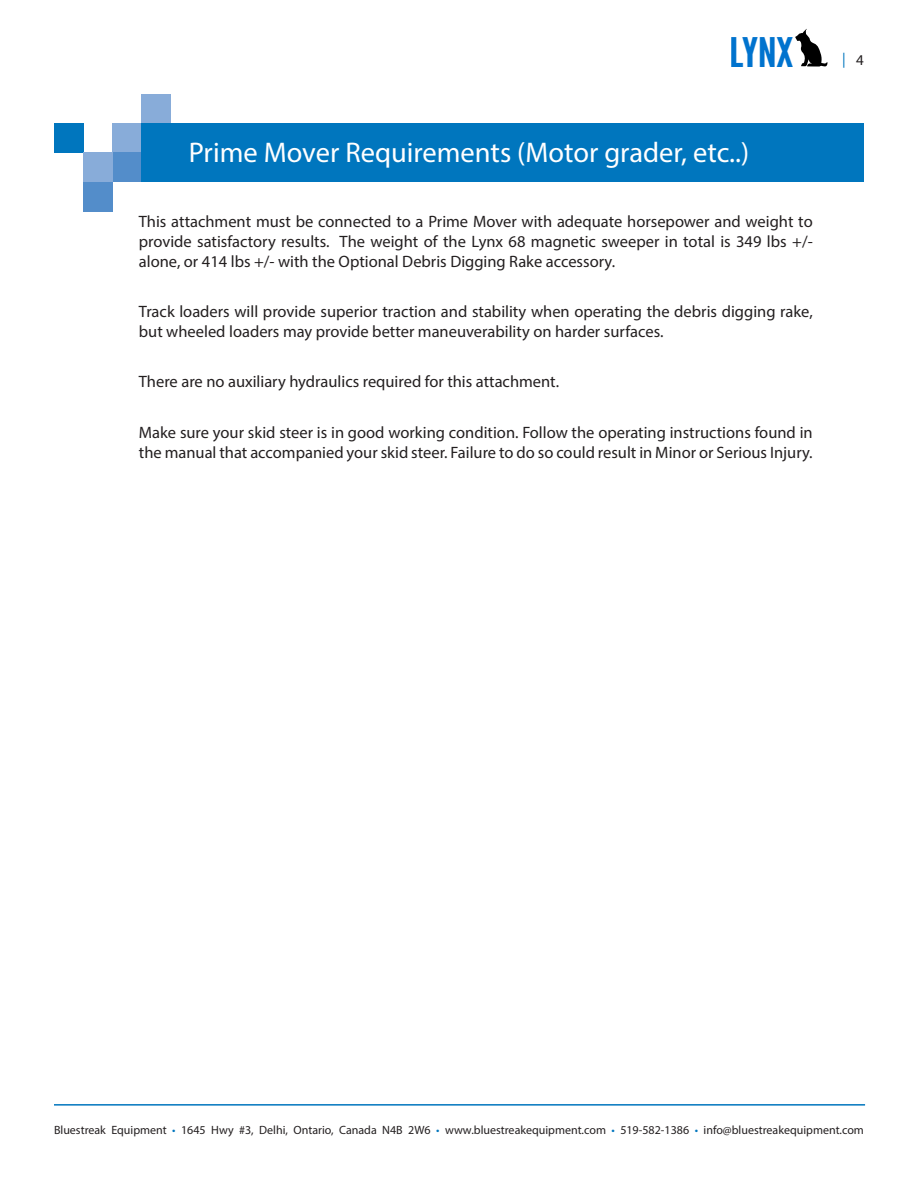
<style>
.page{position:relative;width:918px;height:1188px;background:#fff}
.page>*{position:absolute;margin:0;border:0;box-sizing:border-box;transform-origin:0 0}
.t1{font:40.65px "League Gothic";color:#0073ce;scale:1.15 1}
.t2{font:28.5px "Myriad Pro";color:#fff}
.chart_body{font:16.5px/19.8px "Myriad Pro";color:#231f20}
.t3{font:15px "Myriad Pro";color:#0076be}
.t4{font:12px "Myriad Pro";color:#231f20}
.s1{color:#231f20}
.s2{color:#0076be}
</style>
<div class="page">
<hr style="left:54px;top:1104px;width:811px;height:2px;background:#0076be">
<svg style="left:795px;top:29px;width:32px;height:38px"></svg>
<div style="left:54px;top:124px;width:29px;height:29px;background:#0076be"></div>
<div style="left:112px;top:124px;width:30px;height:29px;background:#88acd9"></div>
<div style="left:112px;top:153px;width:30px;height:29px;background:#538dca"></div>
<div style="left:83px;top:153px;width:29px;height:29px;background:#88acd9"></div>
<div style="left:83px;top:182px;width:29px;height:29px;background:#538dca"></div>
<div style="left:142px;top:94px;width:29px;height:30px;background:#88acd9"></div>
<div style="left:142px;top:124px;width:722px;height:58px;background:#0076be"></div>
<h1 class="t1" style="left:729px;top:28px;width:57px">LYNX</h1>
<p class="t2" style="left:189px;top:135px;width:562px">Prime Mover Requirements (Motor grader, etc..)</p>
<p class="chart_body" style="left:139px;top:211px;width:675px;text-align:justify">This attachment must be connected to a Prime Mover with adequate horsepower and weight to provide satisfactory results. The weight of the Lynx 68 magnetic sweeper in total is 349 lbs +/- alone, or 414 lbs +/- with the Optional Debris Digging Rake accessory.</p>
<p class="chart_body" style="left:139px;top:301px;width:675px">Track loaders will provide superior traction and stability when operating the debris digging rake, but wheeled loaders may provide better maneuverability on harder surfaces.</p>
<p class="chart_body" style="left:139px;top:372px;width:422px">There are no auxiliary hydraulics required for this attachment.</p>
<p class="chart_body" style="left:139px;top:422px;width:675px">Make sure your skid steer is in good working condition. Follow the operating instructions found in the manual that accompanied your skid steer. Failure to do so could result in Minor or Serious Injury.</p>
<p class="t3" style="left:842px;top:49px;width:23px">| <span class="s1">4</span></p>
<p class="t4" style="left:54px;top:1123px;width:811px">Bluestreak Equipment <span class="s2">•</span> 1645 Hwy #3, Delhi, Ontario, Canada N4B 2W6 <span class="s2">•</span> www.bluestreakequipment.com <span class="s2">•</span> 519-582-1386 <span class="s2">•</span> info@bluestreakequipment.com</p>
</div>
